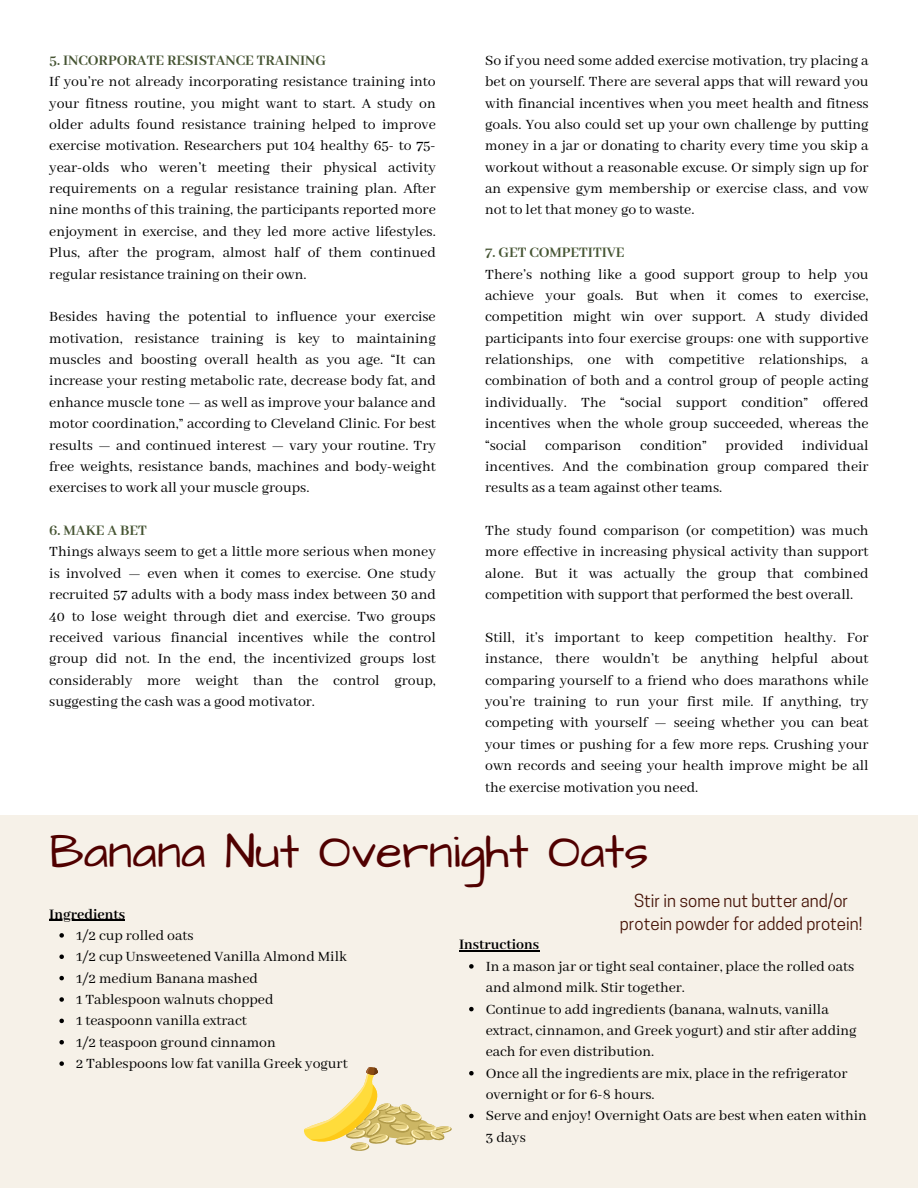
<style>
.page{position:relative;width:918px;height:1188px;background:#fff}
.page>*{position:absolute;margin:0;border:0;box-sizing:border-box;transform-origin:0 0}
.t1{font:48.3px "Architects Daughter";color:#500000}
.t2{font:16.95px/23.7px "Cooper Hewitt";color:#471509;text-align:center}
.t3{font:15.75px/21.3px "Abhaya Libre";color:#000;text-align:justify}
.t4{font:700 15.75px "Abhaya Libre";color:#455432}
.t5{font:700 15.75px "Abhaya Libre";color:#000}
</style>
<div class="page">
<div style="left:0;top:816px;width:918px;height:372px;background:#f6f1e8"></div>
<svg style="left:304px;top:1067px;width:148px;height:84px"></svg>
<hr style="left:49px;top:920px;width:76px;height:1px;background:#000">
<svg style="left:59px;top:933px;width:5px;height:5px"></svg>
<svg style="left:59px;top:955px;width:5px;height:4px"></svg>
<svg style="left:59px;top:976px;width:5px;height:4px"></svg>
<svg style="left:59px;top:997px;width:5px;height:5px"></svg>
<svg style="left:59px;top:1019px;width:5px;height:4px"></svg>
<svg style="left:59px;top:1040px;width:5px;height:5px"></svg>
<svg style="left:59px;top:1061px;width:5px;height:5px"></svg>
<hr style="left:459px;top:951px;width:80px;height:1px;background:#000">
<svg style="left:469px;top:964px;width:5px;height:5px"></svg>
<svg style="left:469px;top:1007px;width:5px;height:4px"></svg>
<svg style="left:469px;top:1071px;width:5px;height:4px"></svg>
<svg style="left:469px;top:1114px;width:5px;height:4px"></svg>
<p class="t3" style="left:485px;top:50px;width:385px">So if you need some added exercise motivation, try placing a bet on yourself. There are several apps that will reward you with financial incentives when you meet health and fitness goals. You also could set up your own challenge by putting money in a jar or donating to charity every time you skip a workout without a reasonable excuse. Or simply sign up for an expensive gym membership or exercise class, and vow not to let that money go to waste.</p>
<p class="t4" style="left:485px;top:244px;width:141px">7. GET COMPETITIVE</p>
<p class="t3" style="left:485px;top:264px;width:385px">There’s nothing like a good support group to help you achieve your goals. But when it comes to exercise, competition might win over support. A study divided participants into four exercise groups: one with supportive relationships, one with competitive relationships, a combination of both and a control group of people acting individually. The “social support condition” offered incentives when the whole group succeeded, whereas the “social comparison condition” provided individual incentives. And the combination group compared their results as a team against other teams.</p>
<p class="t3" style="left:485px;top:520px;width:385px">The study found comparison (or competition) was much more effective in increasing physical activity than support alone. But it was actually the group that combined competition with support that performed the best overall.</p>
<p class="t3" style="left:485px;top:627px;width:385px">Still, it’s important to keep competition healthy. For instance, there wouldn’t be anything helpful about comparing yourself to a friend who does marathons while you’re training to run your first mile. If anything, try competing with yourself — seeing whether you can beat your times or pushing for a few more reps. Crushing your own records and seeing your health improve might be all the exercise motivation you need.</p>
<p class="t1" style="left:49px;top:819px;width:601px">Banana Nut Overnight Oats</p>
<p class="t5" style="left:49px;top:905px;width:77px">Ingredients</p>
<p class="t3" style="left:76px;top:925px;width:119px">1/2 cup rolled oats</p>
<p class="t3" style="left:76px;top:947px;width:272px">1/2 cup Unsweetened Vanilla Almond Milk</p>
<p class="t3" style="left:76px;top:968px;width:183px">1/2 medium Banana mashed</p>
<p class="t3" style="left:76px;top:989px;width:199px">1 Tablespoon walnuts chopped</p>
<p class="t3" style="left:76px;top:1011px;width:172px">1 teaspoonn vanilla extract</p>
<p class="t3" style="left:76px;top:1032px;width:201px">1/2 teaspoon ground cinnamon</p>
<p class="t3" style="left:76px;top:1054px;width:273px">2 Tablespoons low fat vanilla Greek yogurt</p>
<p class="t4" style="left:49px;top:52px;width:278px">5. INCORPORATE RESISTANCE TRAINING</p>
<p class="t3" style="left:49px;top:72px;width:388px">If you’re not already incorporating resistance training into your fitness routine, you might want to start. A study on older adults found resistance training helped to improve exercise motivation. Researchers put 104 healthy 65- to 75- year-olds who weren’t meeting their physical activity requirements on a regular resistance training plan. After nine months of this training, the participants reported more enjoyment in exercise, and they led more active lifestyles.<br>Plus, after the program, almost half of them continued regular resistance training on their own.</p>
<p class="t3" style="left:49px;top:307px;width:388px">Besides having the potential to influence your exercise motivation, resistance training is key to maintaining muscles and boosting overall health as you age. “It can increase your resting metabolic rate, decrease body fat, and enhance muscle tone — as well as improve your balance and motor coordination,” according to Cleveland Clinic. For best results — and continued interest — vary your routine. Try free weights, resistance bands, machines and body-weight exercises to work all your muscle groups.</p>
<p class="t4" style="left:49px;top:522px;width:99px">6. MAKE A BET</p>
<p class="t3" style="left:49px;top:542px;width:388px">Things always seem to get a little more serious when money is involved — even when it comes to exercise. One study recruited 57 adults with a body mass index between 30 and 40 to lose weight through diet and exercise. Two groups received various financial incentives while the control group did not. In the end, the incentivized groups lost considerably more weight than the control group, suggesting the cash was a good motivator.</p>
<p class="t2" style="left:620px;top:891px;width:244px">Stir in some nut butter and/or protein powder for added protein!</p>
<p class="t5" style="left:459px;top:936px;width:82px">Instructions</p>
<p class="t3" style="left:486px;top:956px;width:370px">In a mason jar or tight seal container, place the rolled oats and almond milk. Stir together.</p>
<p class="t3" style="left:486px;top:999px;width:372px;text-align:left">Continue to add ingredients (banana, walnuts, vanilla extract, cinnamon, and Greek yogurt) and stir after adding each for even distribution.</p>
<p class="t3" style="left:486px;top:1063px;width:363px">Once all the ingredients are mix, place in the refrigerator overnight or for 6-8 hours.</p>
<p class="t3" style="left:486px;top:1106px;width:383px">Serve and enjoy! Overnight Oats are best when eaten within<br>3 days</p>
</div>
